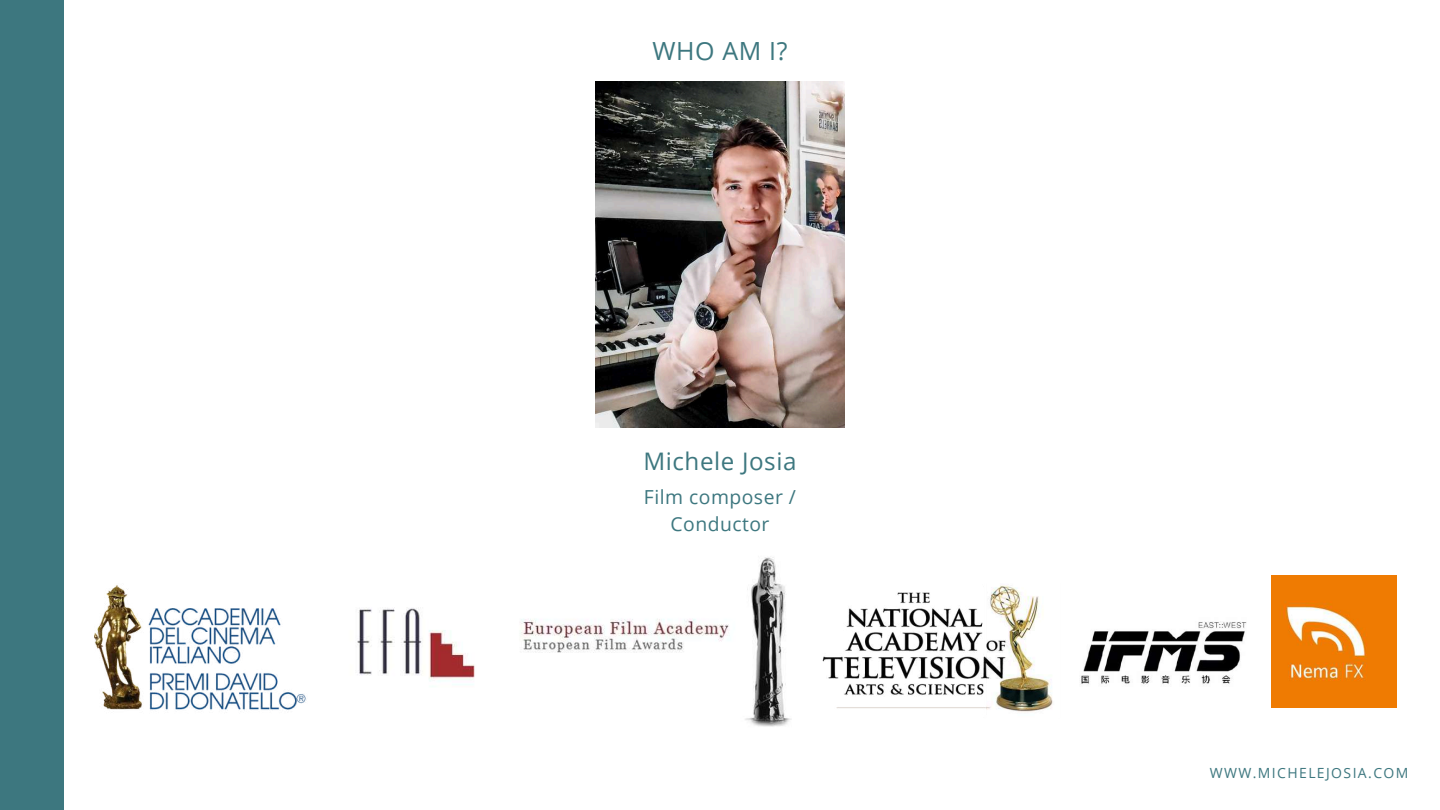
<style>
.page{position:relative;width:1440px;height:810px;background:#fff}
.page>*{position:absolute;margin:0;border:0;box-sizing:border-box;transform-origin:0 0}
.t1{font:25px "Open Sans";color:#3d777f}
.t2{font:24.2px "Open Sans";letter-spacing:.025em;color:#3d777f}
.t3{font:19.3px/26.8px "Open Sans";letter-spacing:.025em;color:#3d777f;text-align:center}
.t4{font:14px "Open Sans";letter-spacing:.1em;color:#3d777f}
</style>
<div class="page">
<div style="left:0;top:0;width:63px;height:810px;background:#3d777f"></div>
<img style="left:1092px;top:621px;width:155px;height:64px">
<img style="left:357px;top:557px;width:434px;height:170px">
<img style="left:1271px;top:576px;width:125px;height:131px">
<img style="left:94px;top:585px;width:213px;height:126px">
<img style="left:822px;top:585px;width:270px;height:127px">
<img style="left:595px;top:81px;width:250px;height:347px">
<p class="t1" style="left:652px;top:33px;width:137px">WHO AM I?</p>
<p class="t2" style="left:643px;top:444px;width:155px">Michele Josia</p>
<p class="t3" style="left:644px;top:484px;width:154px">Film composer /<br>Conductor</p>
<p class="t4" style="left:1210px;top:763px;width:200px">WWW.MICHELEJOSIA.COM</p>
</div>
